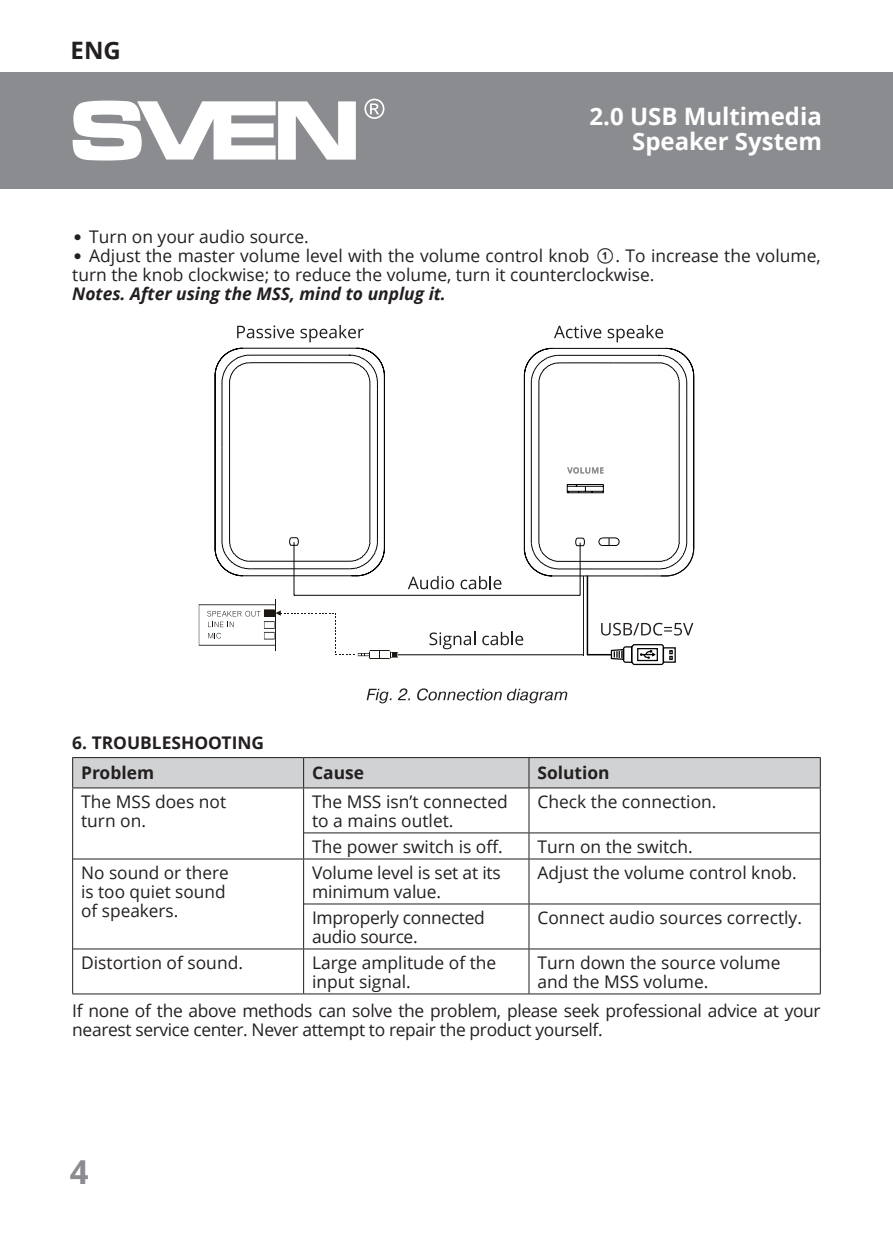
<style>
.page{position:relative;width:893px;height:1259px;background:#fff}
.page>*{position:absolute;margin:0;border:0;box-sizing:border-box;transform-origin:0 0}
.t1{font:700 33px "Open Sans";color:#8a8c8f}
.t2{font:700 24px/25.5px "Open Sans";color:#fff;text-align:right}
.t3{font:700 24px "Open Sans";color:#231f20}
.t4{font:17.4px/18.9px "Open Sans";color:#231f20}
.t5{font:17.4px/18.9px "Open Sans";letter-spacing:-.02em;color:#231f20}
.t6{font:italic 700 17.4px "Open Sans";color:#231f20}
.t7{font:700 17.4px/30.6px "Open Sans";color:#231f20}
.s1{font-family:"Pragmatica";font-weight:700;font-size:16.5px}
.s2{font-family:"SVEN"}
</style>
<div class="page">
<div style="left:0;top:72px;width:893px;height:117px;background:#8a8c8f"></div>
<svg style="left:73px;top:101px;width:283px;height:59px"></svg>
<svg style="left:364px;top:99px;width:20px;height:20px"></svg>
<svg style="left:554px;top:325px;width:47px;height:13px"></svg>
<svg style="left:608px;top:325px;width:55px;height:17px"></svg>
<svg style="left:214px;top:325px;width:150px;height:252px"></svg>
<svg style="left:247px;top:347px;width:437px;height:230px"></svg>
<svg style="left:530px;top:354px;width:165px;height:223px"></svg>
<svg style="left:367px;top:689px;width:25px;height:14px"></svg>
<svg style="left:398px;top:688px;width:12px;height:12px"></svg>
<svg style="left:417px;top:688px;width:150px;height:15px"></svg>
<svg style="left:601px;top:623px;width:92px;height:12px"></svg>
<hr style="left:275px;top:599px;width:1px;height:51px;background:#1c1814">
<svg style="left:199px;top:604px;width:200px;height:55px"></svg>
<hr style="left:583px;top:576px;width:1px;height:79px;background:#1c1814">
<hr style="left:398px;top:654px;width:185px;height:1px;background:#040503">
<hr style="left:587px;top:575px;width:1px;height:80px;background:#040503">
<svg style="left:587px;top:643px;width:89px;height:23px"></svg>
<hr style="left:293px;top:542px;width:1px;height:53px;background:#040503">
<hr style="left:294px;top:595px;width:286px;height:1px;background:#040503">
<hr style="left:580px;top:543px;width:1px;height:52px;background:#040503">
<svg style="left:429px;top:632px;width:46px;height:17px"></svg>
<svg style="left:482px;top:632px;width:41px;height:13px"></svg>
<svg style="left:408px;top:576px;width:46px;height:13px"></svg>
<svg style="left:461px;top:576px;width:40px;height:13px"></svg>
<svg style="left:73px;top:788px;width:747px;height:205px"></svg>
<hr style="left:304px;top:832px;width:225px;height:1px;background:#231f20">
<hr style="left:529px;top:832px;width:291px;height:1px;background:#231f20">
<hr style="left:73px;top:858px;width:231px;height:1px;background:#231f20">
<hr style="left:304px;top:858px;width:225px;height:1px;background:#231f20">
<hr style="left:529px;top:858px;width:291px;height:1px;background:#231f20">
<hr style="left:304px;top:903px;width:225px;height:1px;background:#231f20">
<hr style="left:529px;top:903px;width:291px;height:1px;background:#231f20">
<hr style="left:73px;top:948px;width:231px;height:1px;background:#231f20">
<hr style="left:304px;top:948px;width:225px;height:1px;background:#231f20">
<hr style="left:529px;top:948px;width:291px;height:1px;background:#231f20">
<hr style="left:72px;top:788px;width:1px;height:45px;background:#231f20">
<hr style="left:303px;top:788px;width:1px;height:45px;background:#231f20">
<hr style="left:528px;top:788px;width:1px;height:44px;background:#231f20">
<hr style="left:820px;top:788px;width:1px;height:45px;background:#231f20">
<svg style="left:72px;top:833px;width:1px;height:26px"></svg>
<svg style="left:303px;top:833px;width:1px;height:25px"></svg>
<svg style="left:528px;top:833px;width:1px;height:25px"></svg>
<svg style="left:820px;top:833px;width:1px;height:26px"></svg>
<hr style="left:72px;top:859px;width:1px;height:45px;background:#231f20">
<hr style="left:303px;top:859px;width:1px;height:45px;background:#231f20">
<hr style="left:528px;top:859px;width:1px;height:44px;background:#231f20">
<hr style="left:820px;top:859px;width:1px;height:45px;background:#231f20">
<hr style="left:72px;top:904px;width:1px;height:45px;background:#231f20">
<hr style="left:303px;top:904px;width:1px;height:44px;background:#231f20">
<hr style="left:528px;top:904px;width:1px;height:44px;background:#231f20">
<hr style="left:820px;top:904px;width:1px;height:45px;background:#231f20">
<hr style="left:72px;top:949px;width:1px;height:44px;background:#231f20">
<hr style="left:303px;top:949px;width:1px;height:44px;background:#231f20">
<hr style="left:528px;top:949px;width:1px;height:44px;background:#231f20">
<hr style="left:820px;top:949px;width:1px;height:44px;background:#231f20">
<hr style="left:72px;top:993px;width:232px;height:1px;background:#231f20">
<hr style="left:304px;top:993px;width:225px;height:1px;background:#231f20">
<hr style="left:529px;top:993px;width:292px;height:1px;background:#231f20">
<svg style="left:72px;top:757px;width:749px;height:31px;background:#c8c9cb"></svg>
<hr style="left:72px;top:787px;width:232px;height:1px;background:#231f20">
<h2 class="t3" style="left:71px;top:34px;width:52px">ENG</h2>
<h2 class="t2" style="left:589px;top:102px;width:234px">2.0 USB Multimedia<br>Speaker System</h2>
<p class="t4" style="left:72px;top:227px;width:238px"><span class="s1">•</span> Turn on your audio source.</p>
<p class="t4" style="left:72px;top:246px;width:750px"><span class="s1">•</span> Adjust the master volume level with the volume control knob <span class="s2">a</span>. To increase the volume, turn the knob clockwise; to reduce the volume, turn it counterclockwise.</p>
<p class="t6" style="left:72px;top:281px;width:375px">Notes. After using the MSS, mind to unplug it.</p>
<p class="t7" style="left:81px;top:726px;width:185px;text-indent:-9px">6. TROUBLESHOOTING<br>Problem</p>
<p class="t7" style="left:312px;top:757px;width:53px">Cause</p>
<p class="t7" style="left:537px;top:757px;width:74px">Solution</p>
<p class="t4" style="left:81px;top:791px;width:147px">The MSS does not turn on.</p>
<p class="t4" style="left:312px;top:791px;width:197px">The MSS isn’t connected to a mains outlet.</p>
<p class="t4" style="left:537px;top:791px;width:181px">Check the connection.</p>
<p class="t4" style="left:312px;top:836px;width:192px">The power switch is off.</p>
<p class="t4" style="left:537px;top:836px;width:157px">Turn on the switch.</p>
<p class="t4" style="left:81px;top:862px;width:149px">No sound or there is too quiet sound of speakers.</p>
<p class="t4" style="left:312px;top:862px;width:190px">Volume level is set at its minimum value.</p>
<p class="t4" style="left:537px;top:862px;width:261px">Adjust the volume control knob.</p>
<p class="t5" style="left:312px;top:907px;width:174px">Improperly connected audio source.</p>
<p class="t4" style="left:537px;top:907px;width:266px">Connect audio sources correctly.</p>
<p class="t4" style="left:81px;top:952px;width:163px">Distortion of sound.</p>
<p class="t4" style="left:312px;top:952px;width:186px">Large amplitude of the input signal.</p>
<p class="t4" style="left:537px;top:952px;width:245px">Turn down the source volume and the MSS volume.</p>
<p class="t5" style="left:72px;top:1001px;width:750px">If none of the above methods can solve the problem, please seek professional advice at your nearest service center. Never attempt to repair the product yourself.</p>
<h1 class="t1" style="left:70px;top:1148px;width:20px">4</h1>
</div>
